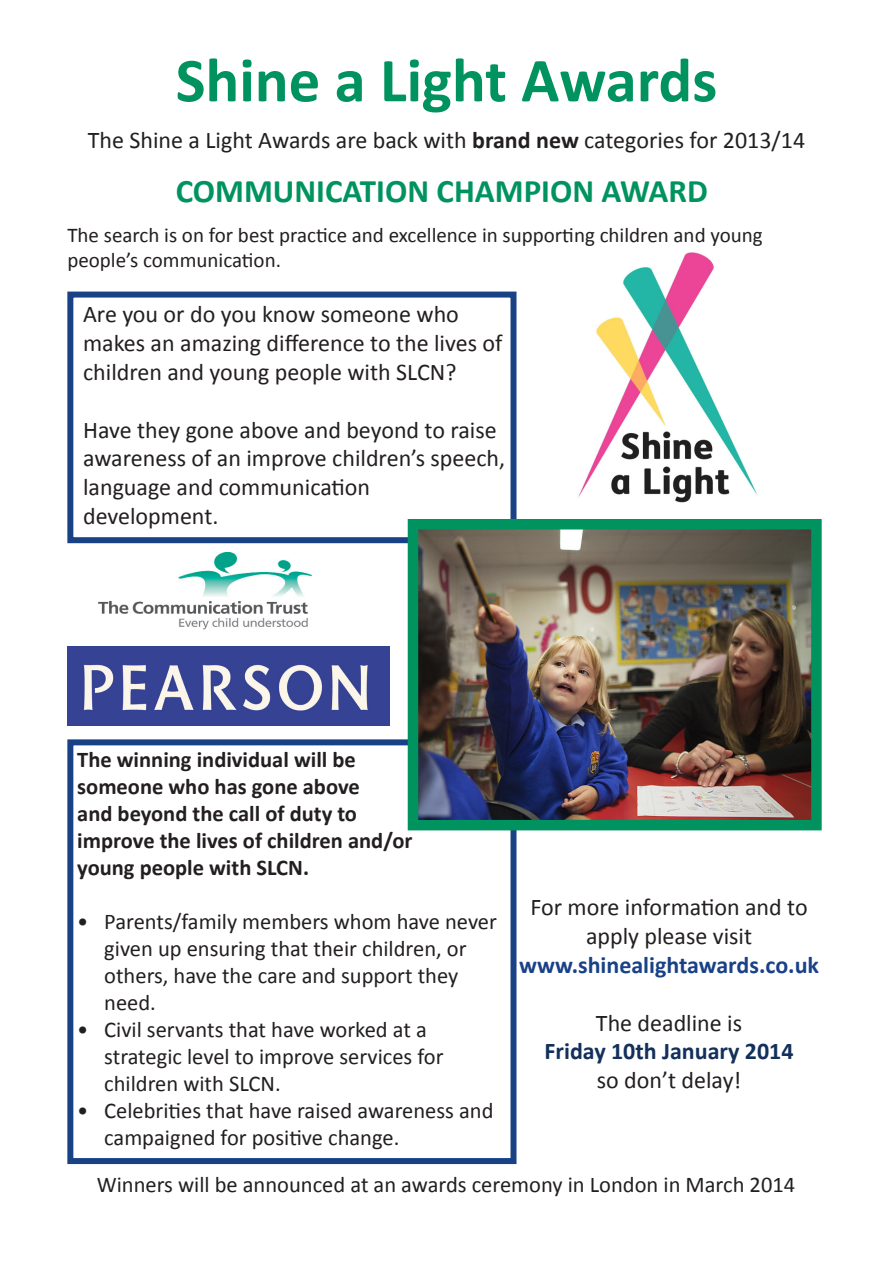
<style>
.page{position:relative;width:893px;height:1263px;background:#fff}
.page>*{position:absolute;margin:0;border:0;box-sizing:border-box;transform-origin:0 0}
.t1{font:700 63px "Calibri";color:#00935f}
.t2{font:700 33px "Calibri";color:#00935f}
.t3{font:24px/28.8px "Calibri";color:#231f20}
.t4{font:700 24px "Calibri";color:#194186}
.t5{font:700 24px "Calibri";color:#13305b}
.t6{font:22.5px/27px "Calibri";color:#231f20}
.t7{font:700 22.5px "Calibri";color:#231f20}
.t8{font:21px "Calibri";color:#231f20}
.s1{font-weight:700}
</style>
<div class="page">
<div style="left:67px;top:739px;width:449px;height:425px;border:6px solid #194186"></div>
<div style="left:67px;top:292px;width:449px;height:251px;border:6px solid #194186"></div>
<img style="left:578px;top:252px;width:179px;height:251px">
<img style="left:99px;top:552px;width:212px;height:78px">
<img style="left:419px;top:530px;width:392px;height:289px">
<img style="left:67px;top:646px;width:322px;height:79px">
<div style="left:408px;top:519px;width:414px;height:311px;border:10px solid #00935f"></div>
<p class="t1" style="left:176px;top:40px;width:543px">Shine a Light Awards</p>
<p class="t3" style="left:88px;top:125px;width:719px">The Shine a Light Awards are back with <span class="s1">brand new</span> categories for 2013/14</p>
<p class="t2" style="left:176px;top:170px;width:534px">COMMUNICATION CHAMPION AWARD</p>
<p class="t8" style="left:67px;top:222px;width:697px">The search is on for best practice and excellence in supporting children and young</p>
<p class="t8" style="left:67px;top:247px;width:215px">people’s communication.</p>
<p class="t3" style="left:83px;top:300px;width:421px">Are you or do you know someone who makes an amazing difference to the lives of children and young people with SLCN?</p>
<p class="t3" style="left:83px;top:415px;width:424px">Have they gone above and beyond to raise awareness of an improve children’s speech, language and communication</p>
<p class="t3" style="left:83px;top:502px;width:137px">development.</p>
<p class="t7" style="left:77px;top:745px;width:280px">The winning individual will be</p>
<p class="t7" style="left:77px;top:772px;width:284px">someone who has gone above</p>
<p class="t7" style="left:77px;top:799px;width:281px">and beyond the call of duty to</p>
<p class="t7" style="left:77px;top:826px;width:337px">improve the lives of children and/or</p>
<p class="t7" style="left:77px;top:853px;width:233px">young people with SLCN.</p>
<p class="t6" style="left:104px;top:908px;width:394px;text-indent:-27px">• Parents/family members whom have never given up ensuring that their children, or others, have the care and support they need.</p>
<p class="t6" style="left:104px;top:1016px;width:341px;text-indent:-27px">• Civil servants that have worked at a strategic level to improve services for children with SLCN.</p>
<p class="t6" style="left:104px;top:1097px;width:391px;text-indent:-27px">• Celebrities that have raised awareness and campaigned for positive change.</p>
<p class="t3" style="left:530px;top:893px;width:279px">For more information and to</p>
<p class="t3" style="left:586px;top:922px;width:168px">apply please visit</p>
<p class="t4" style="left:519px;top:949px;width:301px">www.shinealightawards.co.uk</p>
<p class="t3" style="left:596px;top:1008px;width:148px">The deadline is</p>
<p class="t5" style="left:545px;top:1036px;width:250px">Friday 10th January 2014</p>
<p class="t3" style="left:597px;top:1066px;width:146px">so don’t delay!</p>
<p class="t6" style="left:97px;top:1171px;width:700px">Winners will be announced at an awards ceremony in London in March 2014</p>
</div>
